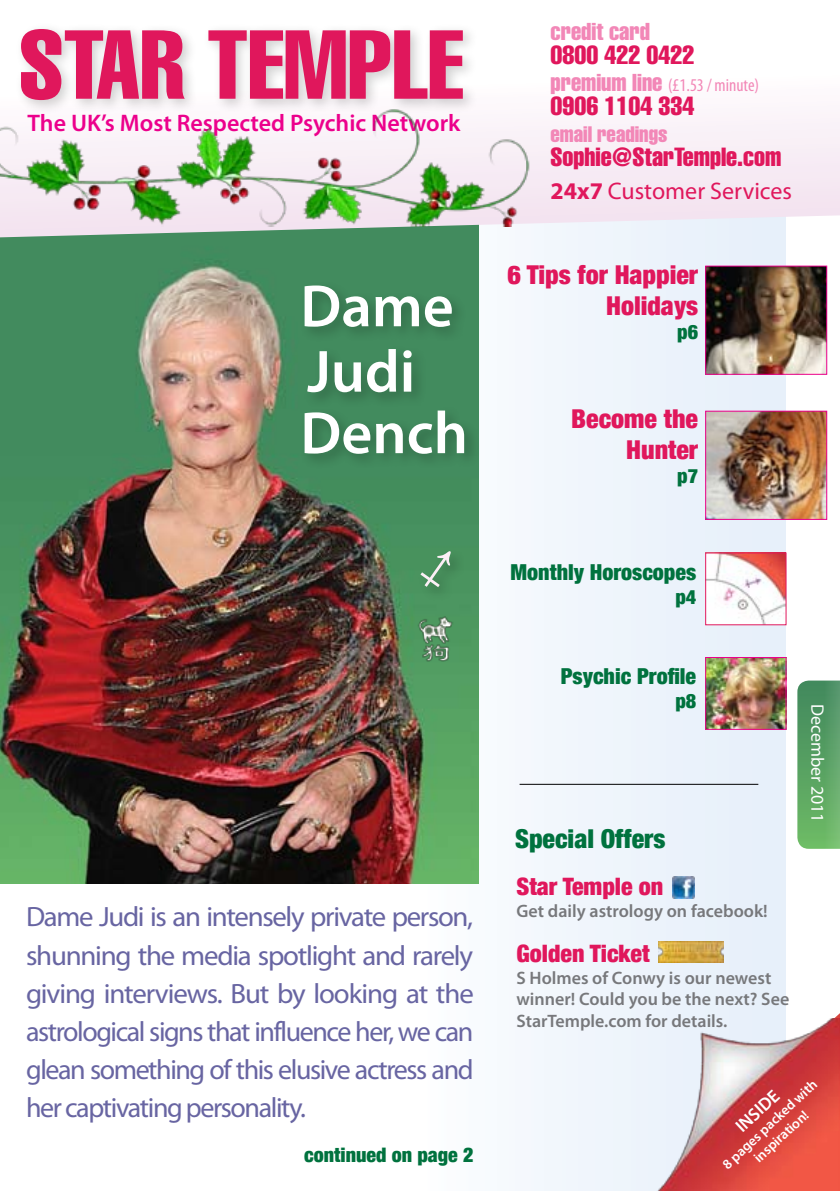
<style>
.page{position:relative;width:840px;height:1191px;background:#fff}
.page>*{position:absolute;margin:0;border:0;box-sizing:border-box;transform-origin:0 0}
.t1{font:96px "Helvetica LT Std Comp";color:#e0175c}
.t2{font:600 60px/61.6px "Myriad Pro";color:#fff}
.t3{font:50px "Astrology P02";color:#fceff6}
.t4{font:28px/38px "Myriad Pro";letter-spacing:-.05em;color:#6865a2;text-align:justify}
.t5{font:900 condensed 26px/31.2px "Helvetica Neue";color:#e0175c;text-align:right}
.t6{font:900 condensed 26px "Helvetica Neue";color:#00723e}
.t7{font:25.8px "Helvetica LT Std Comp";color:#e0175c}
.t8{font:600 24px "Myriad Pro";color:#ec008c}
.t9{font:900 condensed 24px "Helvetica Neue";color:#e0175c}
.t10{font:24px "Myriad Pro";color:#e0175c}
.t11{font:24px "Helvetica LT Std Comp";color:#f287b7}
.t12{font:900 condensed 22px "Helvetica Neue";color:#00723e}
.t13{font:22px "Helvetica LT Std Comp";color:#f287b7}
.t14{font:900 condensed 20px "Helvetica Neue";color:#00723e}
.t15{font:600 18px/21.6px "Myriad Pro";color:#77787b}
.t16{font:condensed 18px "Myriad Pro";color:#f287b7}
.t17{font:18px "Myriad Pro";color:#fff}
.t18{font:600 18px "Myriad Pro";color:#fff}
.t19{font:600 14px/16.8px "Myriad Pro";color:#fff;text-align:center}
.s1{font-family:"Helvetica LT Std Comp";font-stretch:normal;font-size:24px}
.s2{font-weight:700}
</style>
<div class="page">
<div style="left:411px;top:48px;width:374px;height:1143px;background:#f0f5fc"></div>
<img style="left:0;top:237px;width:478px;height:646px">
<div style="left:302px;top:344px;width:124px;height:64px;background:#3e8359"></div>
<div style="left:299px;top:405px;width:181px;height:65px;background:#3f8459"></div>
<div style="left:299px;top:280px;width:169px;height:63px;background:#3e8459"></div>
<img style="left:707px;top:268px;width:117px;height:104px">
<img style="left:707px;top:413px;width:117px;height:104px">
<div style="left:705px;top:411px;width:121px;height:108px;border:1px solid #ec008c"></div>
<img style="left:707px;top:555px;width:76px;height:68px">
<div style="left:705px;top:553px;width:80px;height:72px;border:1px solid #e0175c"></div>
<img style="left:707px;top:659px;width:76px;height:68px">
<div style="left:705px;top:657px;width:80px;height:72px;border:1px solid #ec008c"></div>
<svg style="left:830px;top:1014px;width:9px;height:5px"></svg>
<img style="left:657px;top:1019px;width:182px;height:172px">
<svg style="left:797px;top:680px;width:42px;height:169px;background:#5da467"></svg>
<hr style="left:519px;top:784px;width:239px;height:1px;background:#000">
<img style="left:672px;top:876px;width:22px;height:22px">
<img style="left:658px;top:941px;width:65px;height:21px">
<svg style="left:0;top:48px;width:839px;height:189px"></svg>
<div style="left:14px;top:21px;width:464px;height:94px;background:#000;opacity:.19"></div>
<img style="left:0;top:93px;width:531px;height:134px">
<div style="left:414px;top:546px;width:50px;height:55px;background:#48925d"></div>
<img style="left:412px;top:612px;width:46px;height:53px">
<h1 class="t1" style="left:19px;top:4px;width:445px">STAR TEMPLE</h1>
<p class="t11" style="left:550px;top:16px;width:101px">credit card</p>
<p class="t7" style="left:550px;top:38px;width:145px">0800 422 0422</p>
<p class="t16" style="left:550px;top:74px;width:210px"><span class="s1">premium line</span> (£1.53 / minute)</p>
<p class="t7" style="left:550px;top:89px;width:145px">0906 1104 334</p>
<p class="t13" style="left:550px;top:121px;width:118px">email readings</p>
<p class="t7" style="left:550px;top:141px;width:232px">Sophie@StarTemple.com</p>
<p class="t10" style="left:550px;top:177px;width:243px"><span class="s2">24x7</span> Customer Services</p>
<p class="t8" style="left:28px;top:108px;width:434px">The UK’s Most Respected Psychic Network</p>
<h2 class="t2" style="left:300px;top:274px;width:155px">Dame</h2>
<h2 class="t2" style="left:300px;top:339px;width:169px">Judi<br>Dench</h2>
<h3 class="t3" style="left:415px;top:539px;width:42px">{</h3>
<p class="t4" style="left:26px;top:897px;width:449px">Dame Judi is an intensely private person, shunning the media spotlight and rarely giving interviews. But by looking at the astrological signs that influence her, we can glean something of this elusive actress and her captivating personality.</p>
<p class="t14" style="left:304px;top:1142px;width:171px">continued on page 2</p>
<p class="t5" style="left:507px;top:259px;width:192px">6 Tips for Happier<br>Holidays</p>
<p class="t14" style="left:677px;top:320px;width:22px">p6</p>
<p class="t5" style="left:571px;top:403px;width:128px">Become the<br>Hunter</p>
<p class="t14" style="left:677px;top:464px;width:22px">p7</p>
<p class="t12" style="left:510px;top:558px;width:187px">Monthly Horoscopes</p>
<p class="t14" style="left:675px;top:584px;width:22px">p4</p>
<p class="t12" style="left:560px;top:662px;width:137px">Psychic Profile</p>
<p class="t14" style="left:675px;top:688px;width:22px">p8</p>
<p class="t6" style="left:514px;top:823px;width:152px">Special Offers</p>
<p class="t9" style="left:516px;top:872px;width:148px">Star Temple on</p>
<p class="t15" style="left:516px;top:899px;width:252px">Get daily astrology on facebook!</p>
<p class="t9" style="left:516px;top:938px;width:135px">Golden Ticket</p>
<p class="t15" style="left:516px;top:966px;width:274px">S Holmes of Conwy is our newest winner! Could you be the next? See<br>StarTemple.com for details.</p>
<p class="t17" style="left:828px;top:703px;width:120px;rotate:90deg">December 2011</p>
<p class="t19" style="left:718px;top:1159px;width:125px;rotate:-43deg">8 pages packed with inspiration!</p>
<p class="t18" style="left:730px;top:1120px;width:54px;rotate:-43deg">INSIDE</p>
</div>
